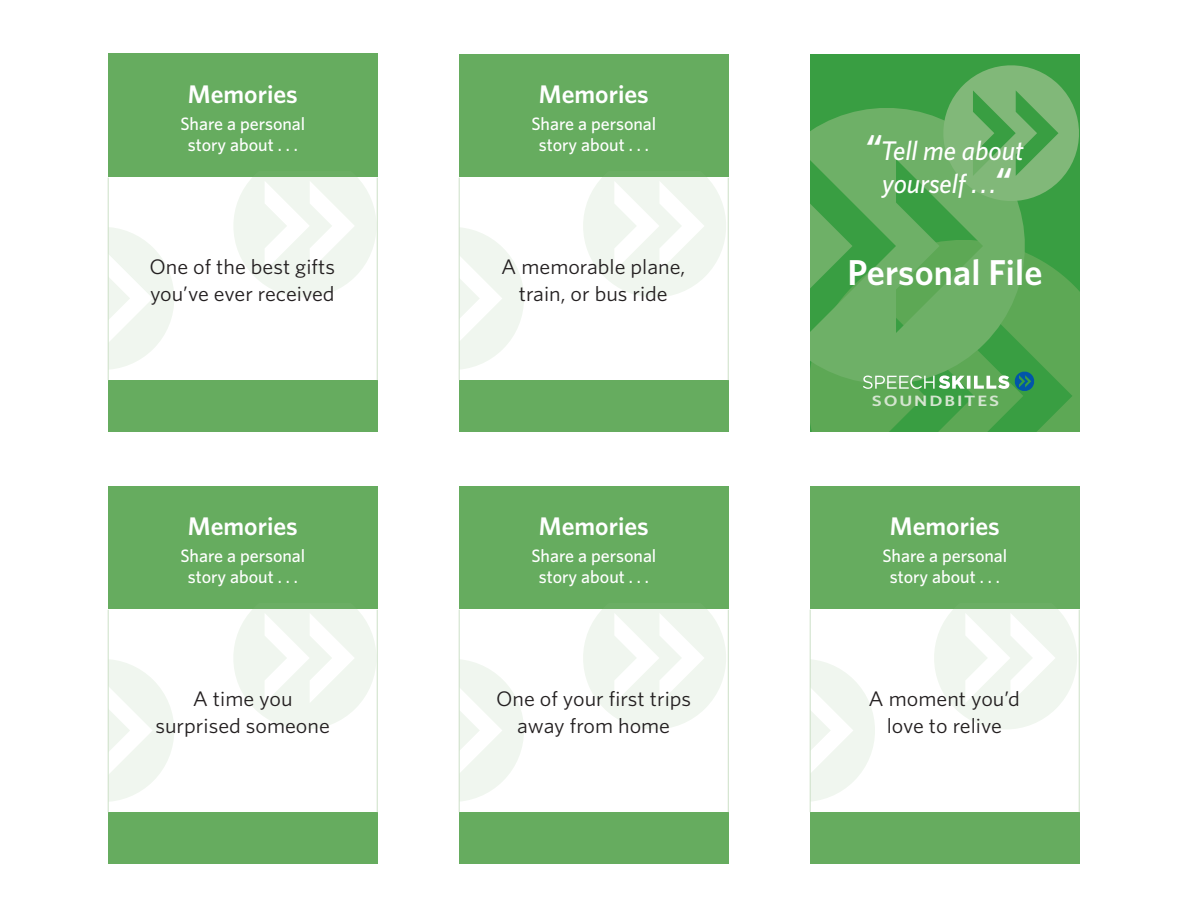
<style>
.page{position:relative;width:1188px;height:918px;background:#fff}
.page>*{position:absolute;margin:0;border:0;box-sizing:border-box;transform-origin:0 0}
.t1{font:600 36px "Whitney";letter-spacing:.005em;color:#fff}
.t2{font:italic 500 27px/33px "Whitney";color:#fff;text-align:center}
.t3{font:600 25.5px "Whitney";color:#fff}
.t4{font:21px/27px "Whitney";color:#231f20;text-align:center;scale:1.05 1}
.t5{font:500 18px/21px "Whitney";color:#fff;text-align:center}
.t6{font:600 15px "Whitney";letter-spacing:.1em;color:#d4e5cf;scale:1.25 1}
.s1{font-weight:600;font-size:36px}
</style>
<div class="page">
<div style="left:108px;top:54px;width:270px;height:378px;background:#66ac5f"></div>
<div style="left:108px;top:178px;width:270px;height:202px;background:#fff"></div>
<svg style="left:109px;top:227px;width:65px;height:142px"></svg>
<svg style="left:232px;top:177px;width:145px;height:122px"></svg>
<hr style="left:108px;top:178px;width:1px;height:202px;background:#cce0c7">
<hr style="left:377px;top:178px;width:1px;height:202px;background:#cce0c7">
<div style="left:108px;top:486px;width:270px;height:378px;background:#66ac5f"></div>
<div style="left:108px;top:610px;width:270px;height:202px;background:#fff"></div>
<svg style="left:109px;top:659px;width:65px;height:143px"></svg>
<svg style="left:232px;top:609px;width:145px;height:122px"></svg>
<hr style="left:377px;top:610px;width:1px;height:202px;background:#cce0c7">
<hr style="left:108px;top:610px;width:1px;height:202px;background:#cce0c7">
<div style="left:459px;top:54px;width:270px;height:378px;background:#66ac5f"></div>
<div style="left:459px;top:178px;width:270px;height:202px;background:#fff"></div>
<svg style="left:460px;top:228px;width:64px;height:141px"></svg>
<svg style="left:582px;top:177px;width:146px;height:122px"></svg>
<hr style="left:459px;top:178px;width:1px;height:202px;background:#cce0c7">
<hr style="left:728px;top:178px;width:1px;height:202px;background:#cce0c7">
<div style="left:810px;top:54px;width:270px;height:378px;background:#399e42"></div>
<svg style="left:811px;top:259px;width:269px;height:173px;fill:#5da855"></svg>
<svg style="left:810px;top:108px;width:228px;height:290px;fill:#6eb067"></svg>
<svg style="left:937px;top:65px;width:142px;height:143px"></svg>
<svg style="left:863px;top:371px;width:172px;height:21px"></svg>
<div style="left:459px;top:486px;width:270px;height:378px;background:#66ac5f"></div>
<div style="left:459px;top:610px;width:270px;height:202px;background:#fff"></div>
<svg style="left:460px;top:660px;width:64px;height:141px"></svg>
<svg style="left:582px;top:609px;width:146px;height:122px"></svg>
<hr style="left:728px;top:610px;width:1px;height:202px;background:#cce0c7">
<hr style="left:459px;top:610px;width:1px;height:202px;background:#cce0c7">
<div style="left:810px;top:486px;width:270px;height:378px;background:#66ac5f"></div>
<div style="left:810px;top:610px;width:270px;height:202px;background:#fff"></div>
<svg style="left:811px;top:660px;width:64px;height:141px"></svg>
<svg style="left:933px;top:609px;width:146px;height:122px"></svg>
<hr style="left:810px;top:610px;width:1px;height:202px;background:#cce0c7">
<hr style="left:1079px;top:610px;width:1px;height:202px;background:#cce0c7">
<p class="t3" style="left:188px;top:77px;width:111px">Memories</p>
<p class="t5" style="left:180px;top:113px;width:126px">Share a personal story about . . .</p>
<p class="t4" style="left:149px;top:252px;width:178px;text-align:left">One of the best gifts you’ve ever received</p>
<p class="t3" style="left:188px;top:509px;width:111px">Memories</p>
<p class="t5" style="left:180px;top:545px;width:126px">Share a personal story about . . .</p>
<p class="t4" style="left:155px;top:685px;width:168px">A time you surprised someone</p>
<p class="t3" style="left:539px;top:77px;width:111px">Memories</p>
<p class="t5" style="left:531px;top:113px;width:126px">Share a personal story about . . .</p>
<p class="t2" style="left:865px;top:134px;width:161px"><span class="s1">“</span>Tell me about yourself . . .<span class="s1">“</span></p>
<p class="t4" style="left:501px;top:252px;width:177px">A memorable plane, train, or bus ride</p>
<h1 class="t1" style="left:848px;top:248px;width:196px">Personal File</h1>
<p class="t3" style="left:539px;top:509px;width:111px">Memories</p>
<p class="t5" style="left:531px;top:545px;width:126px">Share a personal story about . . .</p>
<p class="t4" style="left:496px;top:684px;width:187px">One of your first trips away from home</p>
<p class="t6" style="left:872px;top:390px;width:103px">SOUNDBITES</p>
<p class="t3" style="left:890px;top:509px;width:111px">Memories</p>
<p class="t5" style="left:882px;top:545px;width:126px">Share a personal story about . . .</p>
<p class="t4" style="left:869px;top:684px;width:146px">A moment you’d love to relive</p>
</div>
